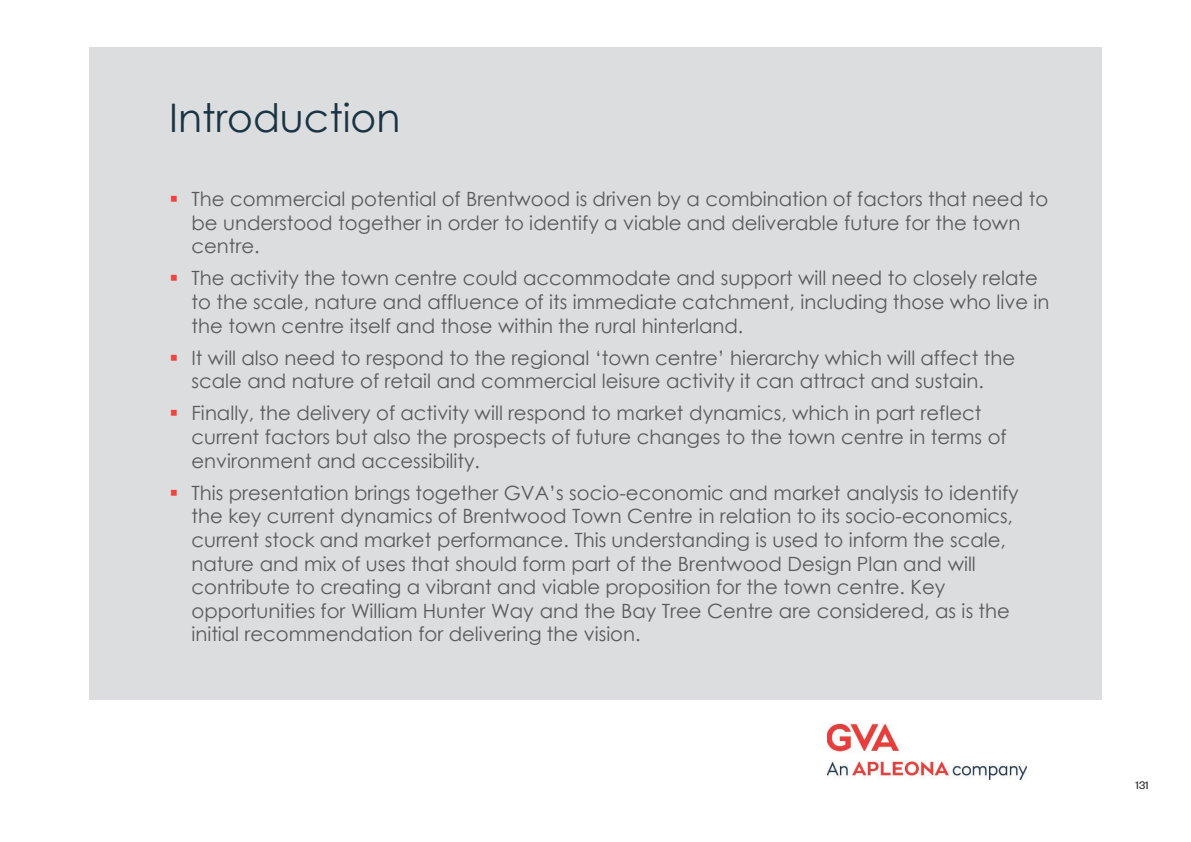
<style>
.page{position:relative;width:1191px;height:842px;background:#fff}
.page>*{position:absolute;margin:0;border:0;box-sizing:border-box;transform-origin:0 0}
.t1{font:39.4px "Century Gothic";color:#1a3444}
.t2{font:19.6px/23.6px "Century Gothic";color:#5a5a5d}
.t3{font:12px "Founders Grotesk";color:#231f20}
.s1{color:#ee4442}
</style>
<div class="page">
<div style="left:89px;top:47px;width:1012px;height:653px;background:#dcdddf"></div>
<img style="left:827px;top:724px;width:199px;height:55px">
<h1 class="t1" style="left:169px;top:90px;width:233px">Introduction</h1>
<p class="t2" style="left:191px;top:187px;width:858px;text-indent:-22px"><span class="s1">▪</span> The commercial potential of Brentwood is driven by a combination of factors that need to be understood together in order to identify a viable and deliverable future for the town centre.</p>
<p class="t2" style="left:191px;top:266px;width:859px;text-indent:-22px"><span class="s1">▪</span> The activity the town centre could accommodate and support will need to closely relate to the scale, nature and affluence of its immediate catchment, including those who live in the town centre itself and those within the rural hinterland.</p>
<p class="t2" style="left:170px;top:346px;width:847px;text-align:center"><span class="s1">▪</span> It will also need to respond to the regional ‘town centre’ hierarchy which will affect the scale and nature of retail and commercial leisure activity it can attract and sustain.</p>
<p class="t2" style="left:191px;top:401px;width:817px;text-indent:-22px"><span class="s1">▪</span> Finally, the delivery of activity will respond to market dynamics, which in part reflect current factors but also the prospects of future changes to the town centre in terms of environment and accessibility.</p>
<p class="t2" style="left:191px;top:480px;width:829px;text-indent:-22px"><span class="s1">▪</span> This presentation brings together GVA’s socio-economic and market analysis to identify the key current dynamics of Brentwood Town Centre in relation to its socio-economics, current stock and market performance. This understanding is used to inform the scale, nature and mix of uses that should form part of the Brentwood Design Plan and will contribute to creating a vibrant and viable proposition for the town centre. Key opportunities for William Hunter Way and the Bay Tree Centre are considered, as is the initial recommendation for delivering the vision.</p>
<p class="t3" style="left:1135px;top:777px;width:15px">131</p>
</div>
